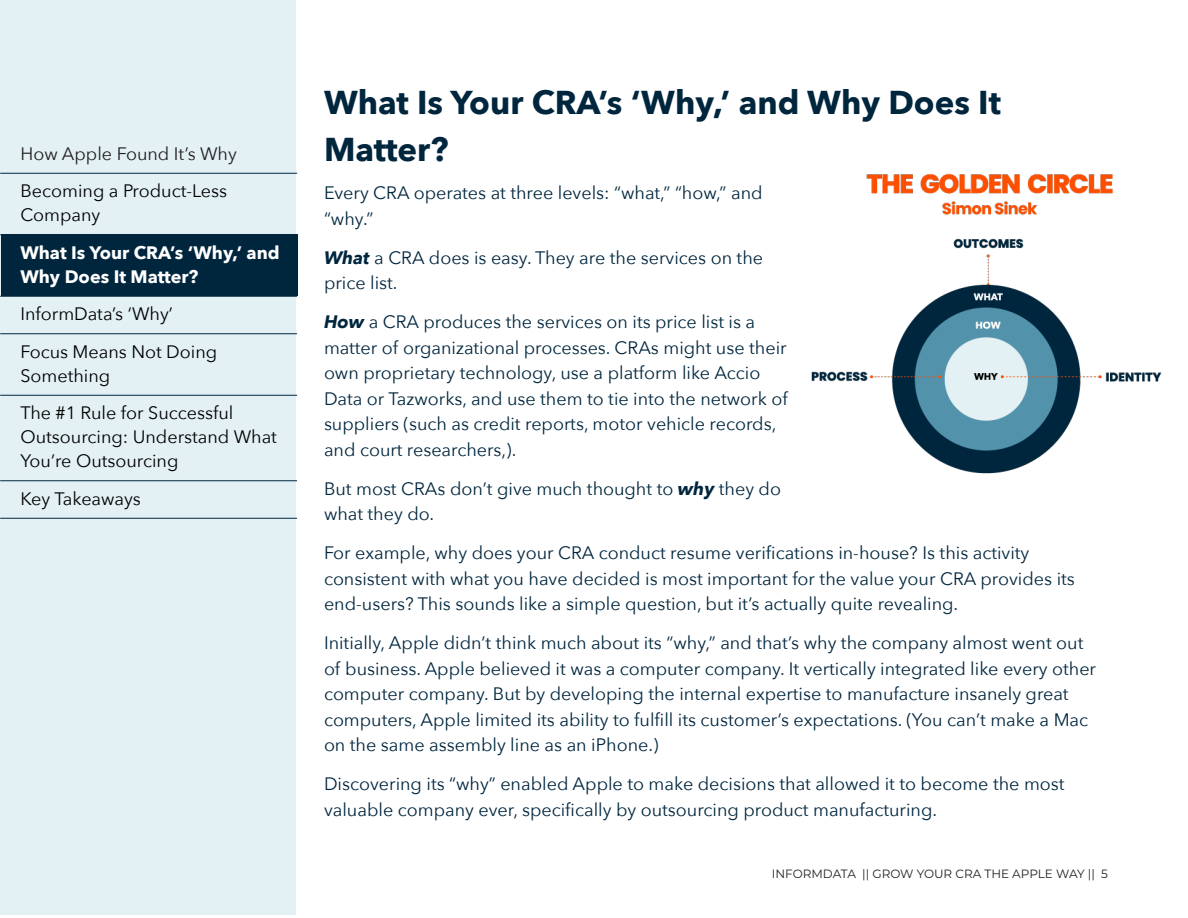
<style>
.page{position:relative;width:1188px;height:918px;background:#fff}
.page>*{position:absolute;margin:0;border:0;box-sizing:border-box;transform-origin:0 0}
.Sub_Header{font:700 33px/46.5px "Avenir Next";color:#00263e}
.Body{font:18px/25.5px "Avenir Next";color:#00263e}
.t1{font:18px/24px "Avenir Next";color:#000}
.t2{font:700 18px/24px "Avenir Next";color:#fff}
.t3{font:18px "Avenir Next";color:#231f20}
.t4{font:12px "Montserrat";color:#231f20}
.s1{font-weight:700;font-style:italic}
</style>
<div class="page">
<div style="left:0;top:0;width:296px;height:915px;background:#e3f1f5"></div>
<div style="left:1px;top:234px;width:297px;height:62px;background:#00263e"></div>
<hr style="left:0;top:173px;width:297px;height:1px;background:#00263e">
<hr style="left:0;top:235px;width:297px;height:1px;background:#00263e">
<hr style="left:0;top:296px;width:297px;height:1px;background:#00263e">
<hr style="left:0;top:334px;width:297px;height:1px;background:#00263e">
<hr style="left:0;top:395px;width:297px;height:1px;background:#00263e">
<hr style="left:0;top:481px;width:297px;height:1px;background:#00263e">
<hr style="left:0;top:518px;width:297px;height:1px;background:#00263e">
<img style="left:811px;top:173px;width:351px;height:301px">
<p class="t3" style="left:20px;top:138px;width:218px">How Apple Found It’s Why</p>
<p class="t1" style="left:20px;top:178px;width:208px">Becoming a Product-Less<br>Company</p>
<p class="t2" style="left:20px;top:240px;width:261px">What Is Your CRA’s ‘Why,’ and<br>Why Does It Matter?</p>
<p class="t1" style="left:20px;top:294px;width:198px;line-height:37.5px">InformData’s ‘Why’<br>Focus Means Not Doing</p>
<p class="t1" style="left:20px;top:356px;width:215px;line-height:37.5px">Something<br>The #1 Rule for Successful</p>
<p class="t1" style="left:20px;top:424px;width:258px">Outsourcing: Understand What<br>You’re Outsourcing</p>
<p class="t1" style="left:20px;top:486px;width:122px">Key Takeaways</p>
<p class="Sub_Header" style="left:324px;top:79px;width:679px">What Is Your CRA’s ‘Why,’ and Why Does It<br>Matter?</p>
<p class="Body" style="left:324px;top:180px;width:440px">Every CRA operates at three levels: “what,” “how,” and “why.”</p>
<p class="Body" style="left:324px;top:244px;width:441px"><span class="s1">What</span> a CRA does is easy. They are the services on the price list.</p>
<p class="Body" style="left:324px;top:309px;width:465px"><span class="s1">How</span> a CRA produces the services on its price list is a matter of organizational processes. CRAs might use their own proprietary technology, use a platform like Accio Data or Tazworks, and use them to tie into the network of suppliers (such as credit reports, motor vehicle records, and court researchers,).</p>
<p class="Body" style="left:324px;top:475px;width:459px">But most CRAs don’t give much thought to <span class="s1">why</span> they do what they do.</p>
<p class="Body" style="left:324px;top:540px;width:752px">For example, why does your CRA conduct resume verifications in-house? Is this activity consistent with what you have decided is most important for the value your CRA provides its end-users? This sounds like a simple question, but it’s actually quite revealing.</p>
<p class="Body" style="left:324px;top:630px;width:774px">Initially, Apple didn’t think much about its “why,” and that’s why the company almost went out of business. Apple believed it was a computer company. It vertically integrated like every other computer company. But by developing the internal expertise to manufacture insanely great computers, Apple limited its ability to fulfill its customer’s expectations. (You can’t make a Mac on the same assembly line as an iPhone.)</p>
<p class="Body" style="left:324px;top:771px;width:742px">Discovering its “why” enabled Apple to make decisions that allowed it to become the most valuable company ever, specifically by outsourcing product manufacturing.</p>
<p class="t4" style="left:772px;top:866px;width:338px">INFORMDATA || GROW YOUR CRA THE APPLE WAY || 5</p>
</div>
